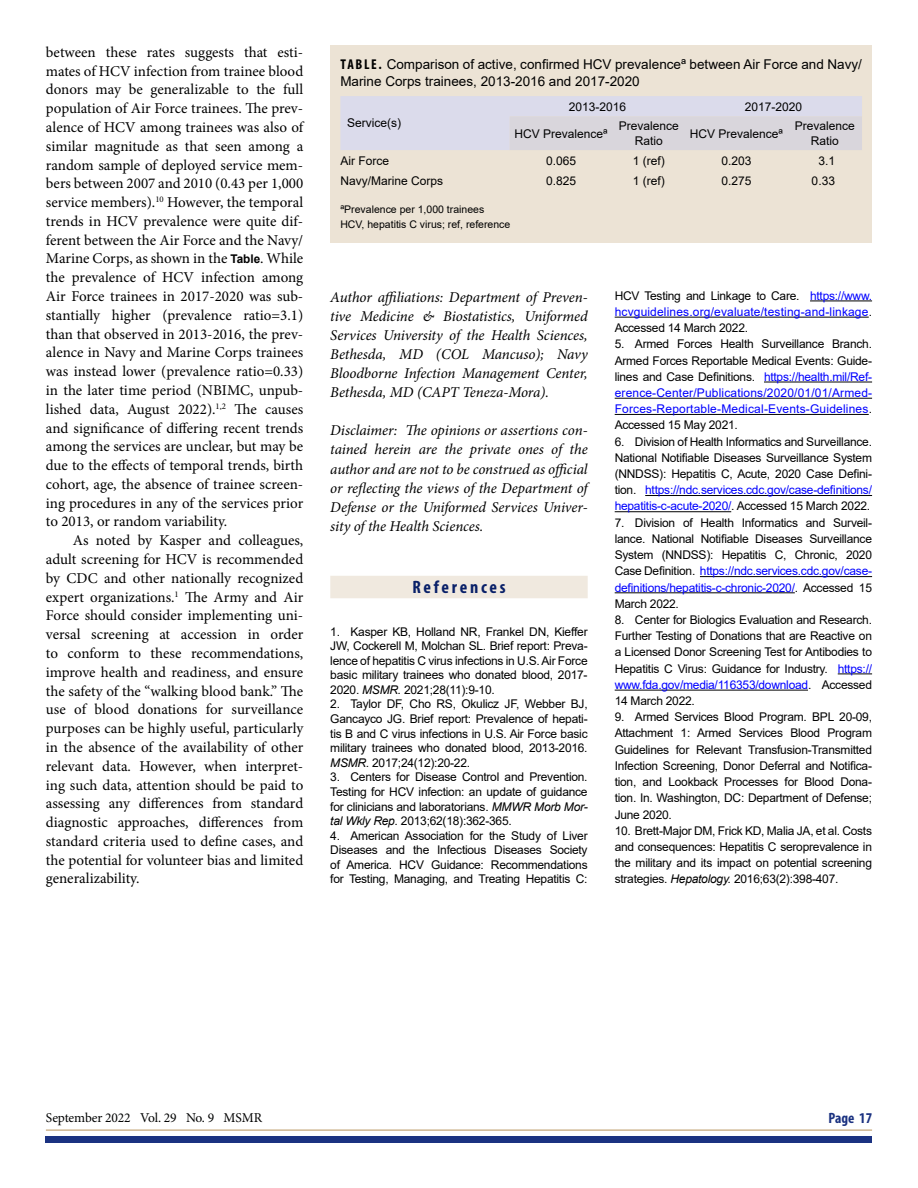
<style>
.page{position:relative;width:918px;height:1188px;background:#fff}
.page>*{position:absolute;margin:0;border:0;box-sizing:border-box;transform-origin:0 0}
.Section_Heads{font:700 condensed 18px "Myriad Pro";letter-spacing:.15em;color:#092068}
.Body{font:15px/18.8px "Minion Pro";color:#000;text-align:justify}
.copy_acknowlegements{font:italic 15px/19px "Minion Pro";letter-spacing:-.005em;color:#000;text-align:justify}
.t1{font:700 condensed 15px "Myriad Pro";color:#1b3281}
.Table_Heads{font:13.5px/16.5px "Arial";color:#000}
.t2{font:13.5px "Minion Pro";letter-spacing:-.01em;color:#010202}
.References_List{font:12px/16.2px "Arial";letter-spacing:-.02em;color:#000;text-align:justify}
.Table_Text{font:12px/15px "Arial";color:#000;text-align:center}
.References_List-2{font:12px/16.2px "Arial";letter-spacing:.015em;color:#00f;text-align:justify}
.Table_Text-2{font:10.5px "Arial";color:#000}
.s1{font-family:"Arial";font-weight:700;font-size:12px}
.s2{font-family:"Myriad Pro";font-weight:700;font-stretch:condensed;font-size:14.25px}
.s3{font-style:italic}
.s4{color:#000}
.s5{color:#00f}
</style>
<div class="page">
<div style="left:46px;top:1136px;width:826px;height:6px;background:#1b3281"></div>
<hr style="left:46px;top:1129px;width:826px;height:2px;background:#cfb691">
<div style="left:330px;top:576px;width:258px;height:22px;background:#f0e9df"></div>
<hr style="left:810px;top:300px;width:62px;height:1px;background:#000">
<hr style="left:615px;top:317px;width:254px;height:1px;background:#000">
<hr style="left:764px;top:382px;width:108px;height:1px;background:#000">
<hr style="left:615px;top:398px;width:257px;height:1px;background:#000">
<hr style="left:615px;top:414px;width:254px;height:1px;background:#000">
<hr style="left:645px;top:495px;width:227px;height:1px;background:#000">
<hr style="left:615px;top:511px;width:116px;height:1px;background:#000">
<hr style="left:700px;top:576px;width:172px;height:1px;background:#000">
<hr style="left:615px;top:592px;width:180px;height:1px;background:#000">
<hr style="left:838px;top:673px;width:34px;height:1px;background:#000">
<hr style="left:615px;top:690px;width:193px;height:1px;background:#000">
<div style="left:330px;top:46px;width:542px;height:197px;background:#ece3d5"></div>
<svg style="left:340px;top:96px;width:522px;height:54px;background:#dad8e4"></svg>
<p class="Body" style="left:46px;top:43px;width:259px">between these rates suggests that esti&shy;mates of HCV infection from trainee blood donors may be generalizable to the full population of Air Force trainees. The prev&shy;alence of HCV among trainees was also of similar magnitude as that seen among a random sample of deployed service mem&shy;bers between 2007 and 2010 (0.43 per 1,000 service members).<sup>10</sup> However, the temporal trends in HCV prevalence were quite dif&shy;ferent between the Air Force and the Navy/ Marine Corps, as shown in the <span class="s1">Table</span>. While the prevalence of HCV infection among Air Force trainees in 2017-2020 was sub&shy;stantially higher (prevalence ratio=3.1) than that observed in 2013-2016, the prev&shy;alence in Navy and Marine Corps trainees was instead lower (prevalence ratio=0.33) in the later time period (NBIMC, unpub&shy;lished data, August 2022).<sup>1,2</sup> The causes and significance of differing recent trends among the services are unclear, but may be due to the effects of temporal trends, birth cohort, age, the absence of trainee screen&shy;ing procedures in any of the services prior to 2013, or random variability.</p>
<p class="Body" style="left:46px;top:531px;width:259px;text-indent:27px">As noted by Kasper and colleagues, adult screening for HCV is recommended by CDC and other nationally recognized expert organizations.<sup>1</sup> The Army and Air Force should consider implementing uni&shy;versal screening at accession in order to conform to these recommendations, improve health and readiness, and ensure the safety of the “walking blood bank.” The use of blood donations for surveillance purposes can be highly useful, particularly in the absence of the availability of other relevant data. However, when interpret&shy;ing such data, attention should be paid to assessing any differences from standard diagnostic approaches, differences from standard criteria used to define cases, and the potential for volunteer bias and limited generalizability.</p>
<p class="Table_Heads" style="left:340px;top:56px;width:523px"><span class="s2">TABLE.</span> Comparison of active, confirmed HCV prevalenceª between Air Force and Navy/<br>Marine Corps trainees, 2013-2016 and 2017-2020</p>
<p class="Table_Text" style="left:347px;top:116px;width:55px">Service(s)</p>
<p class="Table_Text" style="left:569px;top:99px;width:59px">2013-2016</p>
<p class="Table_Text" style="left:745px;top:99px;width:59px">2017-2020</p>
<p class="Table_Text" style="left:515px;top:126px;width:95px">HCV Prevalenceª</p>
<p class="Table_Text" style="left:619px;top:118px;width:62px">Prevalence<br>Ratio</p>
<p class="Table_Text" style="left:690px;top:126px;width:95px">HCV Prevalenceª</p>
<p class="Table_Text" style="left:795px;top:118px;width:62px">Prevalence<br>Ratio</p>
<p class="Table_Text" style="left:340px;top:153px;width:50px">Air Force</p>
<p class="Table_Text" style="left:546px;top:153px;width:32px">0.065</p>
<p class="Table_Text" style="left:633px;top:153px;width:34px">1 (ref)</p>
<p class="Table_Text" style="left:721px;top:153px;width:32px">0.203</p>
<p class="Table_Text" style="left:818px;top:153px;width:18px">3.1</p>
<p class="Table_Text" style="left:340px;top:173px;width:104px">Navy/Marine Corps</p>
<p class="Table_Text" style="left:546px;top:173px;width:32px">0.825</p>
<p class="Table_Text" style="left:633px;top:173px;width:34px">1 (ref)</p>
<p class="Table_Text" style="left:721px;top:173px;width:32px">0.275</p>
<p class="Table_Text" style="left:812px;top:173px;width:25px">0.33</p>
<p class="Table_Text-2" style="left:340px;top:202px;width:145px">ªPrevalence per 1,000 trainees</p>
<p class="Table_Text-2" style="left:340px;top:217px;width:172px">HCV, hepatitis C virus; ref, reference</p>
<p class="copy_acknowlegements" style="left:330px;top:287px;width:259px">Author affiliations: Department of Preven&shy;tive Medicine &amp; Biostatistics, Uniformed Services University of the Health Sciences, Bethesda, MD (COL Mancuso); Navy Bloodborne Infection Management Center, Bethesda, MD (CAPT Teneza-Mora).</p>
<p class="copy_acknowlegements" style="left:330px;top:421px;width:259px">Disclaimer: The opinions or assertions con&shy;tained herein are the private ones of the author and are not to be construed as official or reflecting the views of the Department of Defense or the Uniformed Services Univer&shy;sity of the Health Sciences.</p>
<h2 class="Section_Heads" style="left:412px;top:575px;width:95px">References</h2>
<p class="References_List" style="left:330px;top:624px;width:259px;line-height:14.5px">1. Kasper KB, Holland NR, Frankel DN, Kieffer JW, Cockerell M, Molchan SL. Brief report: Preva&shy;lence of hepatitis C virus infections in U.S. Air Force basic military trainees who donated blood, 2017- 2020. <span class="s3">MSMR.</span> 2021;28(11):9-10.</p>
<p class="References_List" style="left:330px;top:697px;width:259px;line-height:14.5px">2. Taylor DF, Cho RS, Okulicz JF, Webber BJ, Gancayco JG. Brief report: Prevalence of hepati&shy;tis B and C virus infections in U.S. Air Force basic military trainees who donated blood, 2013-2016.<br><span class="s3">MSMR.</span> 2017;24(12):20-22.</p>
<p class="References_List" style="left:330px;top:770px;width:259px;line-height:14.5px">3. Centers for Disease Control and Prevention.<br>Testing for HCV infection: an update of guidance for clinicians and laboratorians. <span class="s3">MMWR Morb Mor&shy;tal Wkly Rep.</span> 2013;62(18):362-365.</p>
<p class="References_List" style="left:330px;top:828px;width:259px;line-height:14.5px">4. American Association for the Study of Liver Diseases and the Infectious Diseases Society of America. HCV Guidance: Recommendations for Testing, Managing, and Treating Hepatitis C:</p>
<p class="References_List-2" style="left:615px;top:287px;width:259px"><span class="s4">HCV Testing and Linkage to Care.</span> https://www. hcvguidelines.org/evaluate/testing-and-linkage<span class="s4">.<br>Accessed 14 March 2022.</span></p>
<p class="References_List" style="left:615px;top:336px;width:259px">5. Armed Forces Health Surveillance Branch.<br>Armed Forces Reportable Medical Events: Guide&shy;lines and Case Definitions. <span class="s5">https://health.mil/Ref&shy;erence-Center/Publications/2020/01/01/Armed-Forces-Reportable-Medical-Events-Guidelines</span>.<br>Accessed 15 May 2021.</p>
<p class="References_List" style="left:615px;top:433px;width:259px">6. Division of Health Informatics and Surveillance.<br>National Notifiable Diseases Surveillance System (NNDSS): Hepatitis C, Acute, 2020 Case Defini&shy;tion. <span class="s5">https://ndc.services.cdc.gov/case-definitions/ hepatitis-c-acute-2020/</span>. Accessed 15 March 2022.</p>
<p class="References_List" style="left:615px;top:514px;width:259px">7. Division of Health Informatics and Surveil&shy;lance. National Notifiable Diseases Surveillance System (NNDSS): Hepatitis C, Chronic, 2020<br>Case Definition. <span class="s5">https://ndc.services.cdc.gov/case&shy;definitions/hepatitis-c-chronic-2020/</span>. Accessed 15<br>March 2022.</p>
<p class="References_List" style="left:615px;top:612px;width:259px">8. Center for Biologics Evaluation and Research.<br>Further Testing of Donations that are Reactive on a Licensed Donor Screening Test for Antibodies to Hepatitis C Virus: Guidance for Industry. <span class="s5">https:// www.fda.gov/media/116353/download</span>. Accessed 14 March 2022.</p>
<p class="References_List" style="left:615px;top:709px;width:259px">9. Armed Services Blood Program. BPL 20-09, Attachment 1: Armed Services Blood Program Guidelines for Relevant Transfusion-Transmitted Infection Screening, Donor Deferral and Notifica&shy;tion, and Lookback Processes for Blood Dona&shy;tion. In. Washington, DC: Department of Defense; June 2020.</p>
<p class="References_List" style="left:615px;top:822px;width:259px">10. Brett-Major DM, Frick KD, Malia JA, et al. Costs and consequences: Hepatitis C seroprevalence in the military and its impact on potential screening strategies. <span class="s3">Hepatology.</span> 2016;63(2):398-407.</p>
<p class="t2" style="left:46px;top:1109px;width:218px">September 2022 Vol. 29 No. 9 <span class="s4">MSMR</span></p>
<p class="t1" style="left:829px;top:1109px;width:45px">Page 17</p>
</div>
